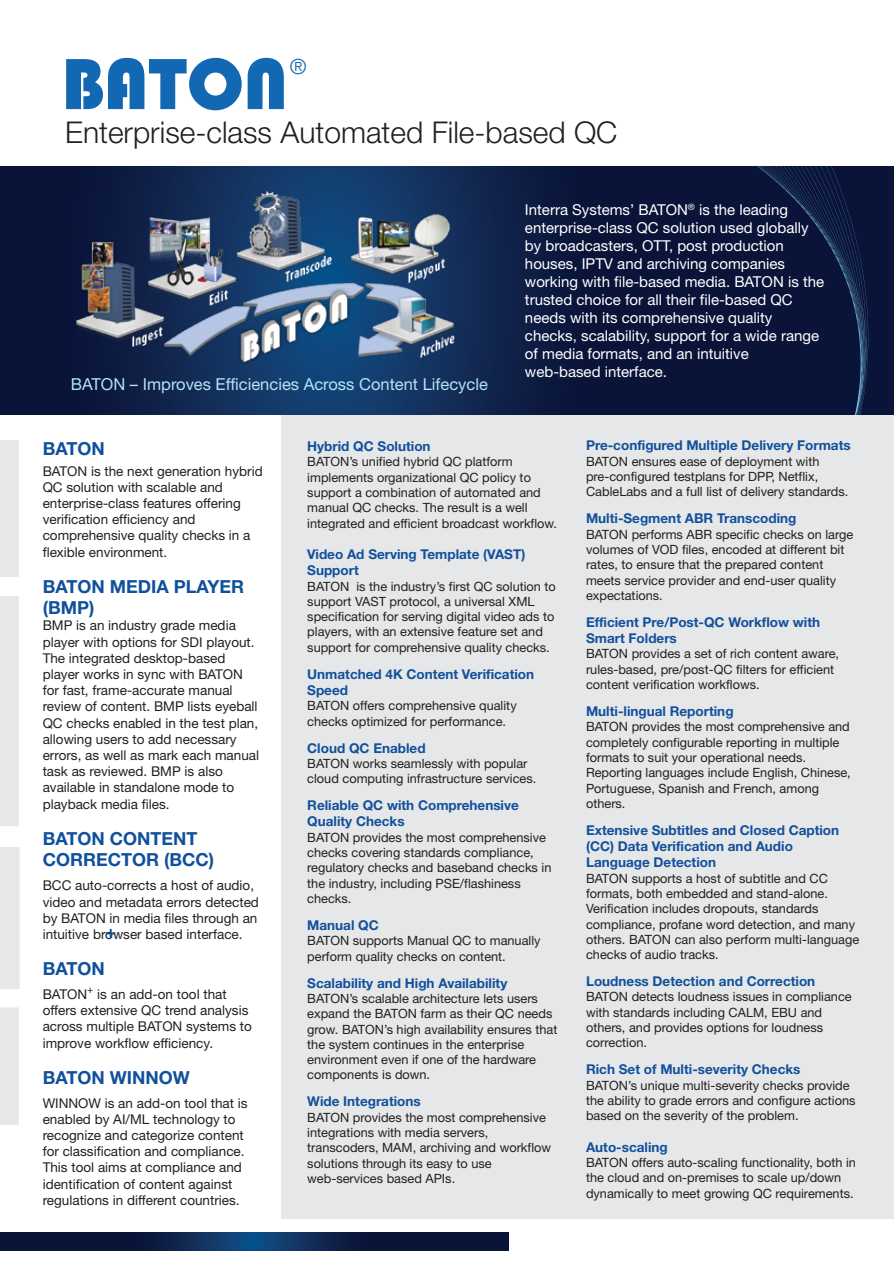
<style>
.page{position:relative;width:894px;height:1263px;background:#fff}
.page>*{position:absolute;margin:0;border:0;box-sizing:border-box;transform-origin:0 0}
.t1{font:75px "Bauhaus 93";color:#1268b3}
.t2{font:300 30px "Helvetica Neue";color:#231f20}
.t3{font:300 21px "Helvetica Neue";color:#1268b3}
.t4{font:700 18px/21.6px "Helvetica Neue";color:#11509c}
.t5{font:16.5px "Helvetica Neue";color:#b4e3f8}
.t6{font:15px/18px "Helvetica Neue";color:#fff}
.t7{font:13.5px/16.2px "Helvetica Neue";color:#231f20}
.t8{font:700 13.5px/16.2px "Helvetica Neue";color:#11509c}
.t9{font:12.75px/15.3px "Helvetica Neue";color:#231f20}
</style>
<div class="page">
<div style="left:0;top:440px;width:19px;height:137px;background:#e6e7e8"></div>
<div style="left:0;top:596px;width:19px;height:230px;background:#e6e7e8"></div>
<div style="left:0;top:847px;width:20px;height:142px;background:#e6e7e8"></div>
<div style="left:0;top:1007px;width:19px;height:117px;background:#e6e7e8"></div>
<svg style="left:0;top:167px;width:528px;height:248px;background:#0f244d"></svg>
<div style="left:528px;top:166px;width:37px;height:249px;background:#0c193f"></div>
<div style="left:565px;top:165px;width:328px;height:250px;background:#0a1439"></div>
<img style="left:66px;top:183px;width:397px;height:185px">
<div style="left:281px;top:415px;width:612px;height:803px;background:#e6e7e8"></div>
<svg style="left:0;top:1232px;width:508px;height:18px;background:#0c2049"></svg>
<h1 class="t1" style="left:61px;top:42px;width:228px">BATON</h1>
<h3 class="t3" style="left:290px;top:54px;width:18px">®</h3>
<h2 class="t2" style="left:65px;top:114px;width:553px">Enterprise-class Automated File-based QC</h2>
<p class="t5" style="left:71px;top:374px;width:418px">BATON – Improves Efficiencies Across Content Lifecycle</p>
<p class="t6" style="left:524px;top:200px;width:300px">Interra Systems’ BATON<sup>®</sup> is the leading enterprise-class QC solution used globally by broadcasters, OTT, post production houses, IPTV and archiving companies working with file-based media. BATON is the trusted choice for all their file-based QC needs with its comprehensive quality checks, scalability, support for a wide range of media formats, and an intuitive web-based interface.</p>
<h3 class="t4" style="left:43px;top:437px;width:64px">BATON</h3>
<p class="t7" style="left:43px;top:462px;width:221px">BATON is the next generation hybrid<br>QC solution with scalable and enterprise-class features offering verification efficiency and comprehensive quality checks in a flexible environment.</p>
<h3 class="t4" style="left:43px;top:575px;width:203px">BATON MEDIA PLAYER (BMP)</h3>
<p class="t7" style="left:43px;top:617px;width:218px">BMP is an industry grade media player with options for SDI playout.<br>The integrated desktop-based player works in sync with BATON for fast, frame-accurate manual review of content. BMP lists eyeball<br>QC checks enabled in the test plan, allowing users to add necessary errors, as well as mark each manual task as reviewed. BMP is also available in standalone mode to playback media files.</p>
<h3 class="t4" style="left:43px;top:827px;width:173px">BATON CONTENT<br>CORRECTOR (BCC)</h3>
<p class="t7" style="left:43px;top:877px;width:218px">BCC auto-corrects a host of audio, video and metadata errors detected by BATON in media files through an intuitive browser based interface.</p>
<h3 class="t4" style="left:43px;top:957px;width:64px">BATON</h3>
<p class="t7" style="left:43px;top:985px;width:211px">BATON<sup>+</sup> is an add-on tool that offers extensive QC trend analysis across multiple BATON systems to improve workflow efficiency.</p>
<h3 class="t4" style="left:43px;top:1066px;width:148px">BATON WINNOW</h3>
<p class="t7" style="left:43px;top:1094px;width:206px">WINNOW is an add-on tool that is enabled by AI/ML technology to recognize and categorize content for classification and compliance.<br>This tool aims at compliance and identification of content against regulations in different countries.</p>
<h3 class="t4" style="left:105px;top:920px;width:12px">+</h3>
<p class="t8" style="left:307px;top:438px;width:125px">Hybrid QC Solution</p>
<p class="t9" style="left:307px;top:454px;width:251px">BATON’s unified hybrid QC platform implements organizational QC policy to support a combination of automated and manual QC checks. The result is a well integrated and efficient broadcast workflow.</p>
<p class="t8" style="left:307px;top:546px;width:219px">Video Ad Serving Template (VAST)<br>Support</p>
<p class="t9" style="left:307px;top:578px;width:250px">BATON is the industry’s first QC solution to support VAST protocol, a universal XML specification for serving digital video ads to players, with an extensive feature set and support for comprehensive quality checks.</p>
<p class="t8" style="left:307px;top:665px;width:228px">Unmatched 4K Content Verification<br>Speed</p>
<p class="t9" style="left:307px;top:698px;width:211px">BATON offers comprehensive quality checks optimized for performance.</p>
<p class="t8" style="left:307px;top:739px;width:120px">Cloud QC Enabled</p>
<p class="t9" style="left:307px;top:755px;width:230px">BATON works seamlessly with popular cloud computing infrastructure services.</p>
<p class="t8" style="left:307px;top:797px;width:213px">Reliable QC with Comprehensive<br>Quality Checks</p>
<p class="t9" style="left:307px;top:829px;width:245px">BATON provides the most comprehensive checks covering standards compliance, regulatory checks and baseband checks in the industry, including PSE/flashiness checks.</p>
<p class="t8" style="left:307px;top:916px;width:73px">Manual QC</p>
<p class="t9" style="left:307px;top:933px;width:235px">BATON supports Manual QC to manually perform quality checks on content.</p>
<p class="t8" style="left:307px;top:974px;width:201px">Scalability and High Availability</p>
<p class="t9" style="left:307px;top:990px;width:251px">BATON’s scalable architecture lets users expand the BATON farm as their QC needs grow. BATON’s high availability ensures that the system continues in the enterprise environment even if one of the hardware components is down.</p>
<p class="t8" style="left:307px;top:1093px;width:115px">Wide Integrations</p>
<p class="t9" style="left:307px;top:1109px;width:245px">BATON provides the most comprehensive integrations with media servers, transcoders, MAM, archiving and workflow solutions through its easy to use web-services based APIs.</p>
<p class="t8" style="left:585px;top:437px;width:266px">Pre-configured Multiple Delivery Formats</p>
<p class="t9" style="left:585px;top:453px;width:264px">BATON ensures ease of deployment with pre-configured testplans for DPP, Netflix,<br>CableLabs and a full list of delivery standards.</p>
<p class="t8" style="left:585px;top:510px;width:212px">Multi-Segment ABR Transcoding</p>
<p class="t9" style="left:585px;top:526px;width:268px">BATON performs ABR specific checks on large volumes of VOD files, encoded at different bit rates, to ensure that the prepared content meets service provider and end-user quality expectations.</p>
<p class="t8" style="left:585px;top:613px;width:235px">Efficient Pre/Post-QC Workflow with<br>Smart Folders</p>
<p class="t9" style="left:585px;top:646px;width:254px">BATON provides a set of rich content aware, rules-based, pre/post-QC filters for efficient content verification workflows.</p>
<p class="t8" style="left:585px;top:703px;width:149px">Multi-lingual Reporting</p>
<p class="t9" style="left:585px;top:719px;width:266px">BATON provides the most comprehensive and completely configurable reporting in multiple formats to suit your operational needs.<br>Reporting languages include English, Chinese, Portuguese, Spanish and French, among others.</p>
<p class="t8" style="left:585px;top:821px;width:254px">Extensive Subtitles and Closed Caption (CC) Data Verification and Audio<br>Language Detection</p>
<p class="t9" style="left:586px;top:870px;width:275px">BATON supports a host of subtitle and CC formats, both embedded and stand-alone.<br>Verification includes dropouts, standards compliance, profane word detection, and many others. BATON can also perform multi-language checks of audio tracks.</p>
<p class="t8" style="left:585px;top:973px;width:231px">Loudness Detection and Correction</p>
<p class="t9" style="left:585px;top:989px;width:267px">BATON detects loudness issues in compliance with standards including CALM, EBU and others, and provides options for loudness correction.</p>
<p class="t8" style="left:585px;top:1061px;width:216px">Rich Set of Multi-severity Checks</p>
<p class="t9" style="left:585px;top:1077px;width:271px">BATON’s unique multi-severity checks provide the ability to grade errors and configure actions based on the severity of the problem.</p>
<p class="t8" style="left:585px;top:1138px;width:83px">Auto-scaling</p>
<p class="t9" style="left:585px;top:1154px;width:271px">BATON offers auto-scaling functionality, both in the cloud and on-premises to scale up/down dynamically to meet growing QC requirements.</p>
</div>
